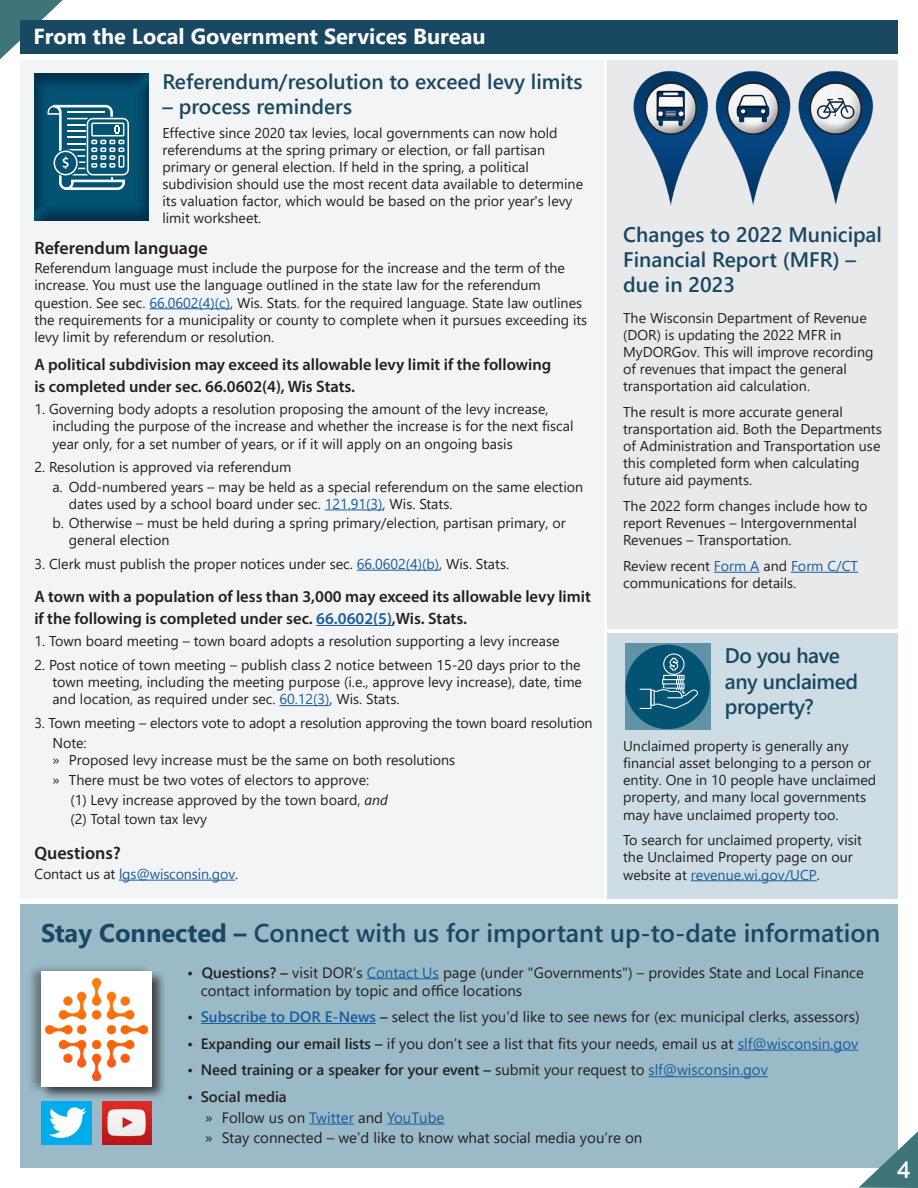
<style>
.page{position:relative;width:918px;height:1188px;background:#fff}
.page>*{position:absolute;margin:0;border:0;box-sizing:border-box;transform-origin:0 0}
.HEading_15_pt__black{font:600 25.5px "Segoe UI";color:#184862}
.Heading_12__black{font:600 24px "Raleway";color:#fff}
.Heading_14_pt_-_whit{font:700 21.75px "Segoe UI";color:#fff}
.Heading_14_pt_Blue{font:600 21px/25.2px "Segoe UI";color:#184862}
.Heading_14_pt_Blue-2{font:600 21px/25.2px "Segoe UI";letter-spacing:-.02em;color:#184862}
.Heading_12__black-2{font:600 18px "Myriad Pro";color:#231f20}
.Heading_12__black-3{font:600 16.5px/21.6px "Myriad Pro";color:#231f20}
.Bullet_list_-_black{font:15px/18px "Segoe UI";color:#231f20}
.Bullet_list_-_black-2{font:600 15px "Segoe UI";letter-spacing:-.005em;color:#231f20}
.Bullet_list_2_-_blac{font:15px "Segoe UI";color:#231f20}
.Number_list{font:14.25px/17.1px "Segoe UI";color:#231f20}
.Bullet_list_2_-_blac-2{font:14.25px/17.1px "Segoe UI";color:#231f20}
.Bullet_list_3{font:14.25px "Segoe UI";color:#231f20}
.t1{font:14.25px "Segoe UI";letter-spacing:-.01em;color:#175d9e}
.s1{color:#175d9e}
.s2{font-style:italic}
.s3{color:#231f20}
.s4{font-weight:700}
.s5{font-weight:600}
.s6{font-weight:600;color:#175d9e}
.s7{font-weight:400}
.s8{font-weight:400;color:#175d9e}
</style>
<div class="page">
<div style="left:20px;top:904px;width:877px;height:264px;background:#9abac7"></div>
<hr style="left:367px;top:978px;width:72px;height:1px;background:#175d9e">
<hr style="left:201px;top:1023px;width:175px;height:1px;background:#175d9e">
<hr style="left:738px;top:1050px;width:120px;height:1px;background:#175d9e">
<hr style="left:648px;top:1076px;width:120px;height:1px;background:#175d9e">
<hr style="left:309px;top:1124px;width:45px;height:1px;background:#175d9e">
<hr style="left:387px;top:1124px;width:57px;height:1px;background:#175d9e">
<div style="left:26px;top:963px;width:128px;height:132px;background:#231f20;opacity:.45"></div>
<div style="left:39px;top:969px;width:127px;height:132px;background:#231f20;opacity:.75"></div>
<div style="left:41px;top:972px;width:111px;height:115px;background:#fff"></div>
<img style="left:46px;top:978px;width:102px;height:102px">
<img style="left:102px;top:1101px;width:50px;height:43px">
<img style="left:42px;top:1101px;width:50px;height:43px">
<div style="left:20px;top:60px;width:584px;height:839px;background:#f2f3f4"></div>
<div style="left:608px;top:61px;width:290px;height:568px;background:#e6e7e9"></div>
<svg style="left:0;top:0;width:63px;height:59px"></svg>
<div style="left:20px;top:20px;width:878px;height:34px;background:#184862"></div>
<hr style="left:149px;top:308px;width:81px;height:1px;background:#175d9e">
<hr style="left:325px;top:510px;width:58px;height:1px;background:#175d9e">
<hr style="left:357px;top:570px;width:82px;height:1px;background:#175d9e">
<hr style="left:316px;top:625px;width:76px;height:1px;background:#175d9e">
<hr style="left:279px;top:705px;width:51px;height:1px;background:#175d9e">
<hr style="left:119px;top:880px;width:116px;height:1px;background:#175d9e">
<hr style="left:714px;top:572px;width:46px;height:1px;background:#175d9e">
<hr style="left:791px;top:572px;width:67px;height:1px;background:#175d9e">
<div style="left:34px;top:71px;width:117px;height:151px;background:#231f20;opacity:.87"></div>
<svg style="left:48px;top:105px;width:81px;height:85px"></svg>
<img style="left:633px;top:71px;width:241px;height:134px">
<svg style="left:859px;top:1131px;width:59px;height:57px"></svg>
<div style="left:608px;top:634px;width:290px;height:265px;background:#cddde3"></div>
<hr style="left:691px;top:880px;width:126px;height:1px;background:#175d9e">
<div style="left:625px;top:643px;width:86px;height:87px;background:#6193a7"></div>
<div style="left:625px;top:645px;width:85px;height:84px;background:#045373;border-radius:50%"></div>
<svg style="left:640px;top:653px;width:58px;height:56px"></svg>
<svg style="left:650px;top:690px;width:5px;height:16px"></svg>
<hr style="left:651px;top:691px;width:3px;height:14px;background:#fff">
<p class="Heading_14_pt_-_whit" style="left:34px;top:16px;width:453px">From the Local Government Services Bureau</p>
<p class="Heading_14_pt_Blue" style="left:162px;top:67px;width:422px">Referendum/resolution to exceed levy limits</p>
<p class="Heading_14_pt_Blue" style="left:162px;top:92px;width:191px">– process reminders</p>
<p class="Number_list" style="left:162px;top:123px;width:422px">Effective since 2020 tax levies, local governments can now hold referendums at the spring primary or election, or fall partisan primary or general election. If held in the spring, a political subdivision should use the most recent data available to determine its valuation factor, which would be based on the prior year's levy limit worksheet.</p>
<p class="Heading_12__black-2" style="left:34px;top:236px;width:175px">Referendum language</p>
<p class="Number_list" style="left:34px;top:259px;width:554px">Referendum language must include the purpose for the increase and the term of the increase. You must use the language outlined in the state law for the referendum question. See sec. <span class="s1">66.0602(4)(c)</span>, Wis. Stats. for the required language. State law outlines the requirements for a municipality or county to complete when it pursues exceeding its levy limit by referendum or resolution.</p>
<p class="Heading_12__black-3" style="left:34px;top:353px;width:519px">A political subdivision may exceed its allowable levy limit if the following is completed under sec. 66.0602(4), Wis Stats.</p>
<p class="Number_list" style="left:52px;top:399px;width:523px;text-indent:-18px">1. Governing body adopts a resolution proposing the amount of the levy increase, including the purpose of the increase and whether the increase is for the next fiscal year only, for a set number of years, or if it will apply on an ongoing basis</p>
<p class="Number_list" style="left:34px;top:457px;width:258px">2. Resolution is approved via referendum</p>
<p class="Bullet_list_2_-_blac-2" style="left:69px;top:477px;width:516px;text-indent:-16px">a. Odd-numbered years – may be held as a special referendum on the same election dates used by a school board under sec. <span class="s1">121.91(3)</span>, Wis. Stats.</p>
<p class="Bullet_list_2_-_blac-2" style="left:69px;top:513px;width:498px;text-indent:-16px">b. Otherwise – must be held during a spring primary/election, partisan primary, or general election</p>
<p class="Number_list" style="left:34px;top:554px;width:476px">3. Clerk must publish the proper notices under sec. <span class="s1">66.0602(4)(b)</span>, Wis. Stats.</p>
<p class="Heading_12__black-3" style="left:34px;top:585px;width:558px">A town with a population of less than 3,000 may exceed its allowable levy limit if the following is completed under sec. <span class="s1">66.0602(5)</span>,Wis. Stats.</p>
<p class="Number_list" style="left:34px;top:631px;width:527px">1. Town board meeting – town board adopts a resolution supporting a levy increase</p>
<p class="Number_list" style="left:52px;top:655px;width:531px;text-align:justify;text-indent:-18px">2. Post notice of town meeting – publish class 2 notice between 15-20 days prior to the town meeting, including the meeting purpose (i.e., approve levy increase), date, time and location, as required under sec. <span class="s1">60.12(3)</span>, Wis. Stats.</p>
<p class="Number_list" style="left:34px;top:713px;width:560px">3. Town meeting – electors vote to adopt a resolution approving the town board resolution</p>
<p class="Bullet_list_2_-_blac-2" style="left:52px;top:733px;width:36px">Note:</p>
<p class="Bullet_list_2_-_blac-2" style="left:52px;top:750px;width:404px">» Proposed levy increase must be the same on both resolutions</p>
<p class="Bullet_list_2_-_blac-2" style="left:52px;top:770px;width:318px">» There must be two votes of electors to approve:</p>
<p class="Bullet_list_3" style="left:70px;top:786px;width:319px">(1) Levy increase approved by the town board, <span class="s2">and</span></p>
<p class="Bullet_list_3" style="left:70px;top:806px;width:138px">(2) Total town tax levy</p>
<p class="Heading_12__black-2" style="left:34px;top:842px;width:88px">Questions?</p>
<p class="t1" style="left:34px;top:860px;width:205px"><span class="s3">Contact us at</span> lgs@wisconsin.gov<span class="s3">.</span></p>
<p class="Heading_14_pt_Blue" style="left:623px;top:220px;width:260px">Changes to 2022 Municipal<br>Financial Report (MFR) – due in 2023</p>
<p class="Number_list" style="left:623px;top:308px;width:252px">The Wisconsin Department of Revenue (DOR) is updating the 2022 MFR in MyDORGov. This will improve recording of revenues that impact the general transportation aid calculation.</p>
<p class="Number_list" style="left:623px;top:402px;width:260px">The result is more accurate general transportation aid. Both the Departments of Administration and Transportation use this completed form when calculating future aid payments.</p>
<p class="Number_list" style="left:623px;top:496px;width:246px">The 2022 form changes include how to report Revenues – Intergovernmental<br>Revenues – Transportation.</p>
<p class="Number_list" style="left:623px;top:556px;width:236px">Review recent <span class="s1">Form A</span> and <span class="s1">Form C/CT </span>communications for details.</p>
<p class="Heading_14_pt_Blue-2" style="left:725px;top:642px;width:135px">Do you have any unclaimed property?</p>
<p class="Number_list" style="left:623px;top:736px;width:255px">Unclaimed property is generally any financial asset belonging to a person or entity. One in 10 people have unclaimed property, and many local governments may have unclaimed property too.</p>
<p class="Number_list" style="left:623px;top:830px;width:240px">To search for unclaimed property, visit the Unclaimed Property page on our website at <span class="s1">revenue.wi.gov/UCP</span>.</p>
<p class="HEading_15_pt__black" style="left:41px;top:909px;width:841px"><span class="s4">Stay Connected –</span> Connect with us for important up-to-date information</p>
<p class="Bullet_list_-_black" style="left:201px;top:962px;width:665px;text-indent:-13px"><span class="s5">• Questions? –</span> visit DOR’s <span class="s1">Contact Us</span> page (under "Governments") – provides State and Local Finance contact information by topic and office locations</p>
<p class="Bullet_list_-_black" style="left:187px;top:1007px;width:674px"><span class="s5">•</span> <span class="s6">Subscribe to DOR E-News</span> <span class="s5">–</span> select the list you’d like to see news for (ex: municipal clerks, assessors)</p>
<p class="Bullet_list_-_black" style="left:187px;top:1033px;width:673px"><span class="s5">• Expanding our email lists –</span> if you don’t see a list that fits your needs, email us at <span class="s1">slf@wisconsin.gov</span></p>
<p class="Bullet_list_-_black-2" style="left:187px;top:1056px;width:582px">• Need training or a speaker for your event – <span class="s7">submit your request to</span> <span class="s8">slf@wisconsin.gov</span></p>
<p class="Bullet_list_-_black-2" style="left:187px;top:1083px;width:101px">• Social media</p>
<p class="Bullet_list_2_-_blac" style="left:205px;top:1103px;width:241px">» Follow us on <span class="s1">Twitter</span> and <span class="s1">YouTube</span></p>
<p class="Bullet_list_2_-_blac" style="left:205px;top:1124px;width:439px">» Stay connected – we’d like to know what social media you’re on</p>
<p class="Heading_12__black" style="left:897px;top:1152px;width:15px">4</p>
</div>
